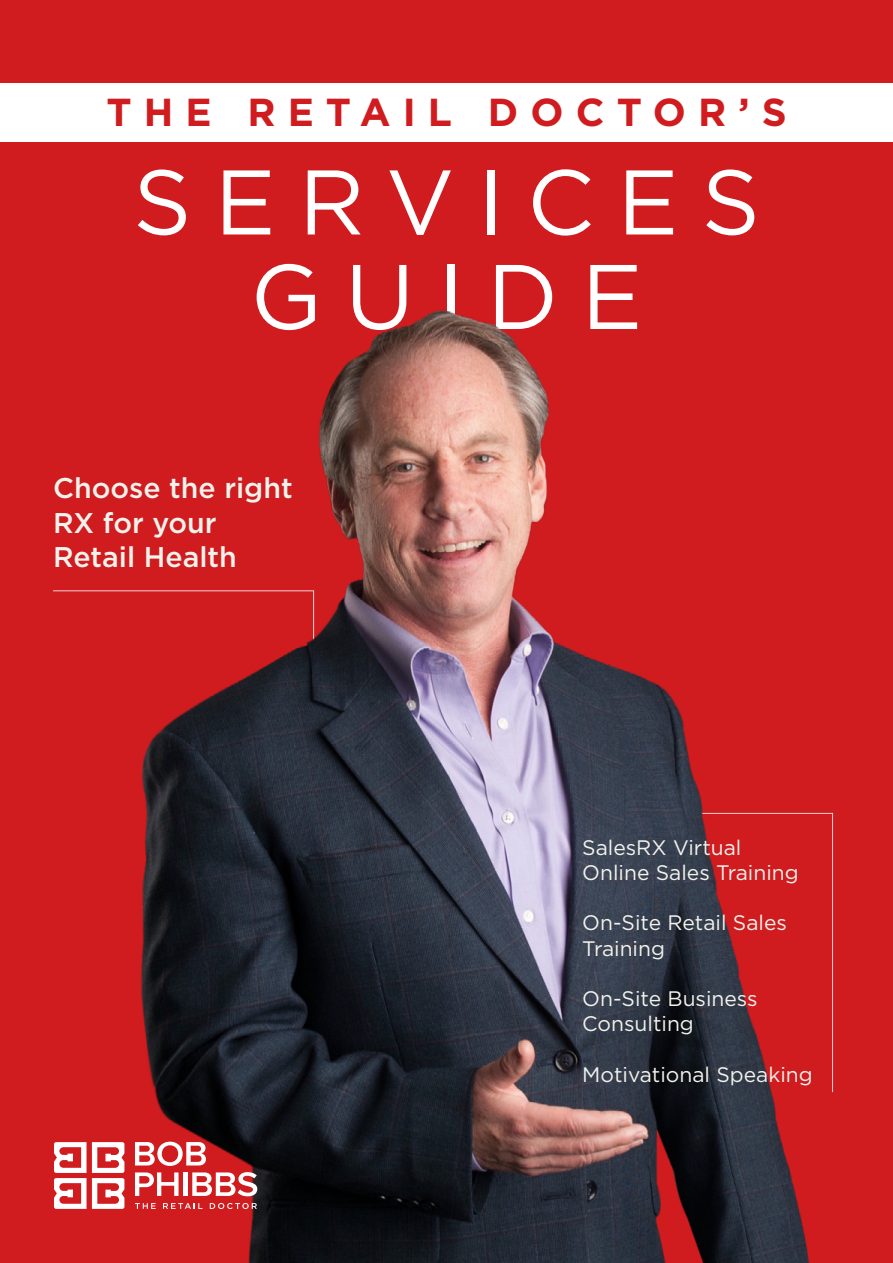
<style>
.page{position:relative;width:893px;height:1263px;background:#d01c1f}
.page>*{position:absolute;margin:0;border:0;box-sizing:border-box;transform-origin:0 0}
.t1{font:91.5px/94.5px "Gotham";letter-spacing:.25em;color:#fff;text-align:center}
.t2{font:700 39px "Gotham";letter-spacing:.31em;color:#d01c1f}
.t3{font:500 28.5px/34.5px "Gotham";color:#f2f2ed}
.t4{font:21px/25.2px "Gotham";color:#f2f2ed}
</style>
<div class="page">
<img style="left:53px;top:310px;width:780px;height:953px">
<div style="left:0;top:83px;width:893px;height:58px;background:#fff"></div>
<svg style="left:135px;top:1142px;width:71px;height:24px"></svg>
<svg style="left:135px;top:1172px;width:44px;height:24px"></svg>
<div style="left:183px;top:1172px;width:5px;height:24px;background:#fff"></div>
<svg style="left:192px;top:1172px;width:65px;height:24px"></svg>
<svg style="left:135px;top:1203px;width:21px;height:6px"></svg>
<svg style="left:163px;top:1203px;width:40px;height:6px"></svg>
<svg style="left:210px;top:1203px;width:47px;height:6px"></svg>
<svg style="left:54px;top:1142px;width:70px;height:67px"></svg>
<h2 class="t2" style="left:106px;top:87px;width:682px">THE RETAIL DOCTOR’S</h2>
<h1 class="t1" style="left:133px;top:153px;width:628px">SERVICES<br>GUIDE</h1>
<h3 class="t3" style="left:53px;top:470px;width:241px">Choose the right<br>RX for your<br>Retail Health</h3>
<p class="t4" style="left:582px;top:834px;width:218px">SalesRX Virtual<br>Online Sales Training</p>
<p class="t4" style="left:582px;top:910px;width:206px">On-Site Retail Sales<br>Training</p>
<p class="t4" style="left:582px;top:985px;width:177px">On-Site Business<br>Consulting</p>
<p class="t4" style="left:582px;top:1061px;width:232px">Motivational Speaking</p>
</div>
